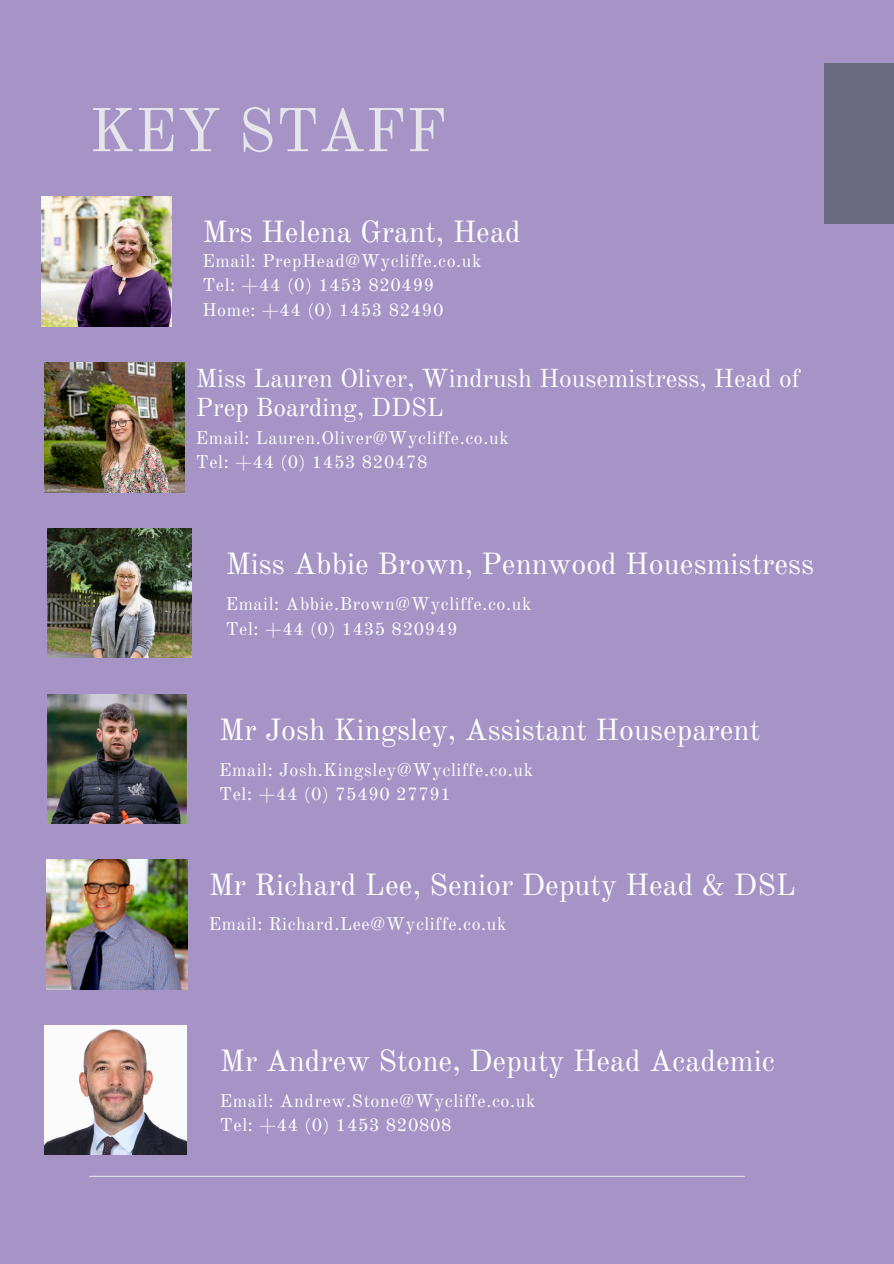
<style>
.page{position:relative;width:894px;height:1264px;background:#fff}
.page>*{position:absolute;margin:0;border:0;box-sizing:border-box;transform-origin:0 0}
.t1{font:60.6px "Old Standard";color:#e5e5ea}
.t2{font:30px "Old Standard";color:#fff}
.t3{font:25.5px/29.2px "Old Standard";color:#fff}
.t4{font:18px "Old Standard";letter-spacing:.035em;color:#fff}
</style>
<div class="page">
<div style="left:0;top:0;width:893px;height:1263px;background:#a794c6"></div>
<hr style="left:89px;top:1175px;width:655px;height:1px;background:#e5e5ea">
<div style="left:824px;top:63px;width:69px;height:161px;background:#69697f"></div>
<img style="left:47px;top:859px;width:141px;height:130px">
<img style="left:48px;top:528px;width:144px;height:130px">
<img style="left:45px;top:1025px;width:142px;height:129px">
<img style="left:48px;top:694px;width:139px;height:129px">
<img style="left:42px;top:197px;width:129px;height:129px">
<img style="left:45px;top:363px;width:139px;height:129px">
<p class="t1" style="left:89px;top:93px;width:359px">KEY STAFF</p>
<p class="t2" style="left:202px;top:214px;width:320px">Mrs Helena Grant, Head</p>
<p class="t4" style="left:202px;top:249px;width:280px">Email: PrepHead@Wycliffe.co.uk</p>
<p class="t4" style="left:202px;top:274px;width:233px">Tel: +44 (0) 1453 820499</p>
<h2 class="t4" style="left:202px;top:299px;width:242px">Home: +44 (0) 1453 82490</h2>
<p class="t3" style="left:196px;top:364px;width:605px">Miss Lauren Oliver, Windrush Housemistress, Head of<br>Prep Boarding, DDSL</p>
<h2 class="t4" style="left:196px;top:426px;width:314px">Email: Lauren.Oliver@Wycliffe.co.uk</h2>
<p class="t4" style="left:196px;top:451px;width:233px">Tel: +44 (0) 1453 820478</p>
<p class="t2" style="left:225px;top:545px;width:590px">Miss Abbie Brown, Pennwood Houesmistress</p>
<p class="t4" style="left:225px;top:593px;width:307px">Email: Abbie.Brown@Wycliffe.co.uk</p>
<p class="t4" style="left:225px;top:617px;width:233px">Tel: +44 (0) 1435 820949</p>
<p class="t2" style="left:219px;top:711px;width:542px">Mr Josh Kingsley, Assistant Houseparent</p>
<p class="t4" style="left:219px;top:758px;width:315px">Email: Josh.Kingsley@Wycliffe.co.uk</p>
<p class="t4" style="left:219px;top:783px;width:233px">Tel: +44 (0) 75490 27791</p>
<p class="t2" style="left:209px;top:866px;width:588px">Mr Richard Lee, Senior Deputy Head &amp; DSL</p>
<h2 class="t4" style="left:209px;top:913px;width:299px">Email: Richard.Lee@Wycliffe.co.uk</h2>
<p class="t2" style="left:220px;top:1042px;width:556px">Mr Andrew Stone, Deputy Head Academic</p>
<p class="t4" style="left:220px;top:1089px;width:317px">Email: Andrew.Stone@Wycliffe.co.uk</p>
<p class="t4" style="left:220px;top:1114px;width:233px">Tel: +44 (0) 1453 820808</p>
</div>
